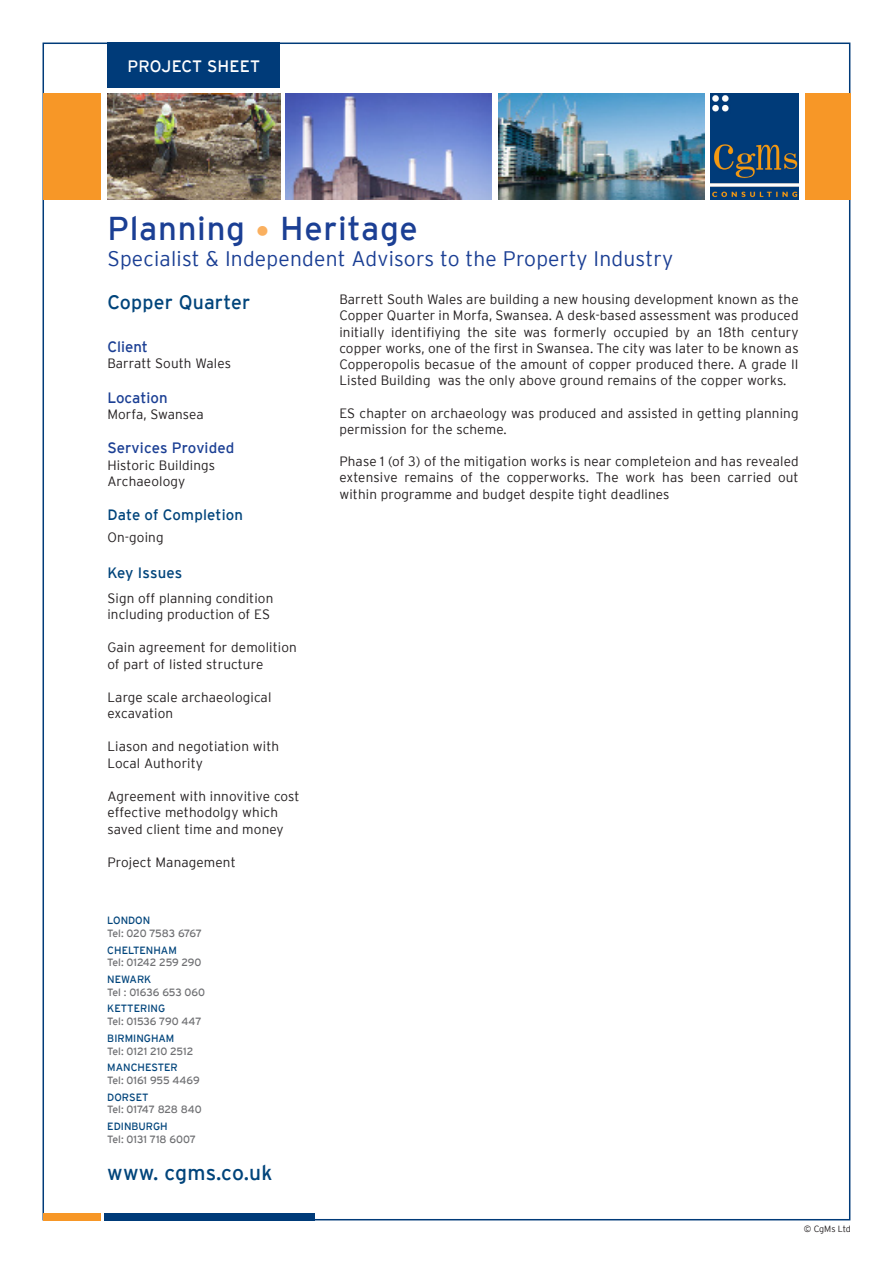
<style>
.page{position:relative;width:893px;height:1263px;background:#fff}
.page>*{position:absolute;margin:0;border:0;box-sizing:border-box;transform-origin:0 0}
.t1{font:33px "Interstate";letter-spacing:.025em;color:#1b3f94}
.t2{font:300 21px "Interstate";letter-spacing:.01em;color:#1b3f94}
.t3{font:21px "Interstate";letter-spacing:.01em;color:#00447b}
.t4{font:19.5px "Interstate";letter-spacing:.01em;color:#00447b}
.t5{font:16.5px "Interstate";letter-spacing:.01em;color:#fff}
.t6{font:15px "Interstate";color:#1b3f94}
.t7{font:15px "Interstate";letter-spacing:.01em;color:#00447b}
.t8{font:300 13.5px/16.2px "Interstate";letter-spacing:.01em;color:#231f20}
.t9{font:10.5px "Interstate";letter-spacing:-.005em;color:#6f7073}
.t10{font:10.5px "Interstate";color:#00447b}
.t11{font:10.5px "Interstate";letter-spacing:-.03em;color:#6f7073}
.t12{font:300 9px "Interstate";letter-spacing:-.01em;color:#231f20}
.s1{color:#fab05f}
</style>
<div class="page">
<div style="left:107px;top:43px;width:173px;height:45px;background:#003b79"></div>
<svg style="left:97px;top:1213px;width:9px;height:8px"></svg>
<div style="left:104px;top:1213px;width:211px;height:7px;background:#003b79"></div>
<div style="left:43px;top:1213px;width:57px;height:7px;background:#f79727"></div>
<div style="left:805px;top:94px;width:45px;height:106px;background:#f79727"></div>
<img style="left:710px;top:94px;width:89px;height:106px">
<div style="left:43px;top:94px;width:57px;height:106px;background:#f79727"></div>
<img style="left:107px;top:94px;width:173px;height:106px">
<img style="left:498px;top:94px;width:206px;height:106px">
<img style="left:286px;top:94px;width:206px;height:106px">
<p class="t5" style="left:127px;top:57px;width:134px">PROJECT SHEET</p>
<p class="t1" style="left:107px;top:210px;width:312px">Planning <span class="s1">•</span> Heritage</p>
<p class="t2" style="left:107px;top:247px;width:567px">Specialist &amp; Independent Advisors to the Property Industry</p>
<p class="t4" style="left:107px;top:291px;width:144px">Copper Quarter</p>
<p class="t6" style="left:107px;top:339px;width:42px">Client</p>
<p class="t8" style="left:107px;top:355px;width:125px">Barratt South Wales</p>
<p class="t6" style="left:107px;top:389px;width:62px">Location</p>
<p class="t8" style="left:107px;top:406px;width:98px">Morfa, Swansea</p>
<p class="t6" style="left:107px;top:439px;width:129px">Services Provided</p>
<p class="t8" style="left:107px;top:457px;width:109px">Historic Buildings</p>
<p class="t8" style="left:107px;top:473px;width:79px">Archaeology</p>
<p class="t7" style="left:107px;top:507px;width:137px">Date of Completion</p>
<p class="t8" style="left:107px;top:529px;width:58px">On-going</p>
<p class="t7" style="left:107px;top:564px;width:76px">Key Issues</p>
<p class="t8" style="left:107px;top:590px;width:167px">Sign off planning condition including production of ES</p>
<p class="t8" style="left:107px;top:639px;width:191px">Gain agreement for demolition of part of listed structure</p>
<p class="t8" style="left:107px;top:689px;width:166px">Large scale archaeological excavation</p>
<p class="t8" style="left:107px;top:738px;width:173px">Liason and negotiation with<br>Local Authority</p>
<p class="t8" style="left:107px;top:788px;width:194px">Agreement with innovitive cost effective methodolgy which saved client time and money</p>
<p class="t8" style="left:107px;top:854px;width:130px">Project Management</p>
<p class="t10" style="left:107px;top:914px;width:44px">LONDON</p>
<p class="t11" style="left:107px;top:927px;width:96px">Tel: 020 7583 6767</p>
<p class="t10" style="left:107px;top:944px;width:71px">CHELTENHAM</p>
<p class="t9" style="left:107px;top:956px;width:96px">Tel: 01242 259 290</p>
<p class="t10" style="left:107px;top:973px;width:46px">NEWARK</p>
<p class="t9" style="left:107px;top:986px;width:99px">Tel : 01636 653 060</p>
<p class="t10" style="left:107px;top:1003px;width:59px">KETTERING</p>
<p class="t9" style="left:107px;top:1015px;width:96px">Tel: 01536 790 447</p>
<p class="t10" style="left:107px;top:1032px;width:69px">BIRMINGHAM</p>
<p class="t9" style="left:107px;top:1045px;width:88px">Tel: 0121 210 2512</p>
<p class="t10" style="left:107px;top:1062px;width:72px">MANCHESTER</p>
<p class="t9" style="left:107px;top:1074px;width:94px">Tel: 0161 955 4469</p>
<p class="t10" style="left:107px;top:1091px;width:43px">DORSET</p>
<p class="t9" style="left:107px;top:1104px;width:96px">Tel: 01747 828 840</p>
<p class="t10" style="left:107px;top:1121px;width:62px">EDINBURGH</p>
<p class="t9" style="left:107px;top:1133px;width:90px">Tel: 0131 718 6007</p>
<p class="t3" style="left:107px;top:1160px;width:167px">www. cgms.co.uk</p>
<p class="t8" style="left:339px;top:291px;width:461px;text-align:justify">Barrett South Wales are building a new housing development known as the Copper Quarter in Morfa, Swansea. A desk-based assessment was produced initially identifiying the site was formerly occupied by an 18th century copper works, one of the first in Swansea. The city was later to be known as Copperopolis becasue of the amount of copper produced there. A grade II Listed Building was the only above ground remains of the copper works.</p>
<p class="t8" style="left:339px;top:405px;width:461px">ES chapter on archaeology was produced and assisted in getting planning permission for the scheme.</p>
<p class="t8" style="left:339px;top:453px;width:461px;text-align:justify">Phase 1 (of 3) of the mitigation works is near completeion and has revealed extensive remains of the copperworks. The work has been carried out within programme and budget despite tight deadlines</p>
<p class="t12" style="left:804px;top:1224px;width:49px">© CgMs Ltd</p>
</div>
